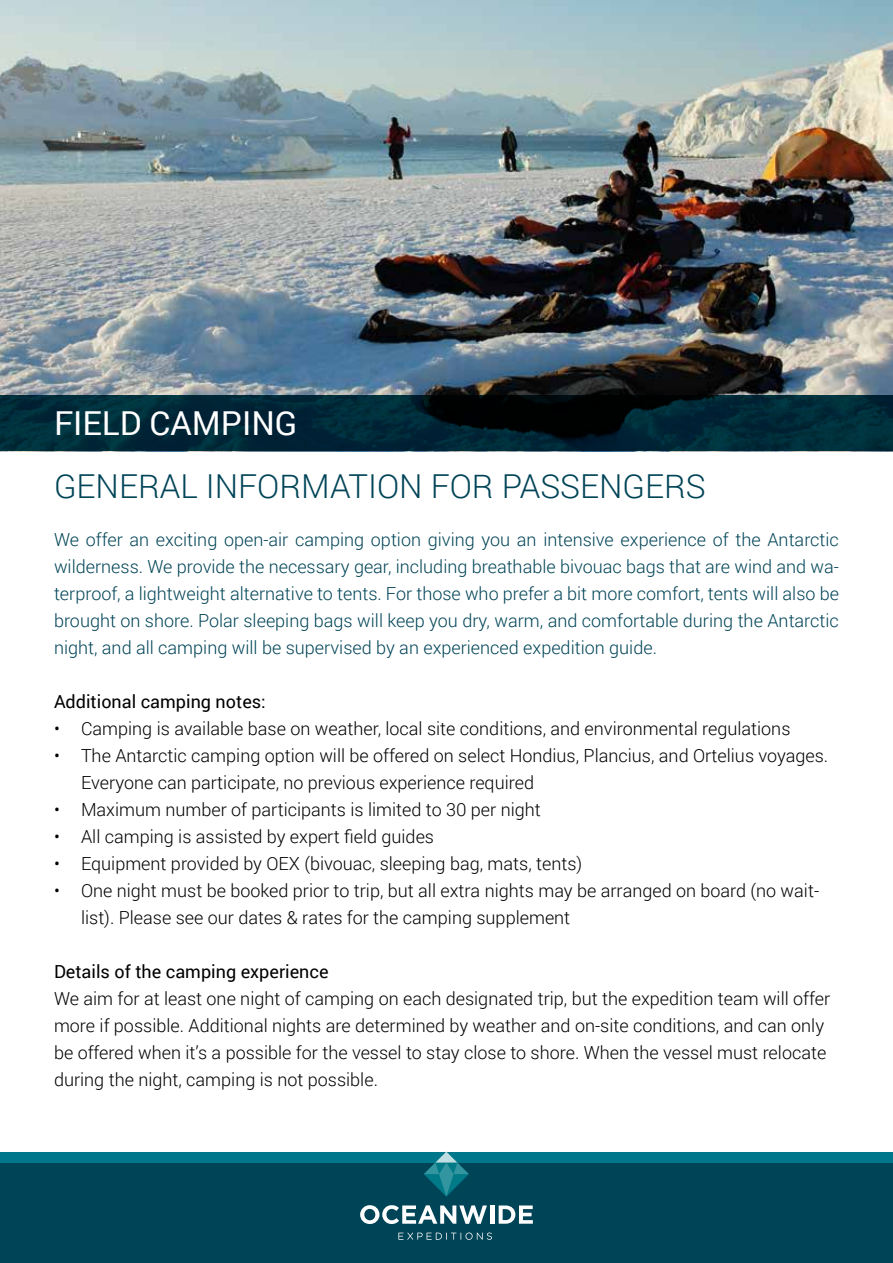
<style>
.page{position:relative;width:893px;height:1263px;background:#fff}
.page>*{position:absolute;margin:0;border:0;box-sizing:border-box;transform-origin:0 0}
.t1{font:300 33px "Roboto";color:#004457}
.t2{font:33px "Roboto";color:#fff}
.t3{font:300 18px/27px "Roboto";color:#000}
.t4{font:300 18px/27px "Roboto";color:#004457;text-align:justify}
.t5{font:18px "Roboto";color:#000}
</style>
<div class="page">
<img style="left:0;top:0;width:893px;height:395px">
<div style="left:0;top:1157px;width:893px;height:106px;background:#004457"></div>
<div style="left:0;top:1151px;width:893px;height:11px;background:#00778a"></div>
<svg style="left:424px;top:1151px;width:45px;height:45px"></svg>
<svg style="left:360px;top:1205px;width:127px;height:19px"></svg>
<hr style="left:490px;top:1205px;width:4px;height:19px;background:#fff">
<svg style="left:499px;top:1205px;width:34px;height:19px"></svg>
<svg style="left:398px;top:1232px;width:94px;height:8px"></svg>
<svg style="left:0;top:395px;width:893px;height:56px;background:#00232f"></svg>
<h1 class="t2" style="left:54px;top:400px;width:245px">FIELD CAMPING</h1>
<h1 class="t1" style="left:54px;top:463px;width:653px">GENERAL INFORMATION FOR PASSENGERS</h1>
<p class="t4" style="left:54px;top:525px;width:786px">We offer an exciting open-air camping option giving you an intensive experience of the Antarctic wilderness. We provide the necessary gear, including breathable bivouac bags that are wind and wa&shy;terproof, a lightweight alternative to tents. For those who prefer a bit more comfort, tents will also be brought on shore. Polar sleeping bags will keep you dry, warm, and comfortable during the Antarctic night, and all camping will be supervised by an experienced expedition guide.</p>
<p class="t5" style="left:54px;top:689px;width:213px">Additional camping notes:</p>
<p class="t3" style="left:54px;top:714px;width:738px">• Camping is available base on weather, local site conditions, and environmental regulations</p>
<p class="t3" style="left:81px;top:741px;width:749px;text-indent:-27px">• The Antarctic camping option will be offered on select Hondius, Plancius, and Ortelius voyages.<br>Everyone can participate, no previous experience required</p>
<p class="t3" style="left:54px;top:795px;width:488px">• Maximum number of participants is limited to 30 per night</p>
<p class="t3" style="left:54px;top:822px;width:382px">• All camping is assisted by expert field guides</p>
<p class="t3" style="left:54px;top:849px;width:530px">• Equipment provided by OEX (bivouac, sleeping bag, mats, tents)</p>
<p class="t3" style="left:81px;top:876px;width:740px;text-indent:-27px">• One night must be booked prior to trip, but all extra nights may be arranged on board (no wait&shy;list). Please see our dates &amp; rates for the camping supplement</p>
<p class="t5" style="left:54px;top:959px;width:276px">Details of the camping experience</p>
<p class="t3" style="left:54px;top:984px;width:778px">We aim for at least one night of camping on each designated trip, but the expedition team will offer more if possible. Additional nights are determined by weather and on-site conditions, and can only be offered when it’s a possible for the vessel to stay close to shore. When the vessel must relocate during the night, camping is not possible.</p>
</div>
